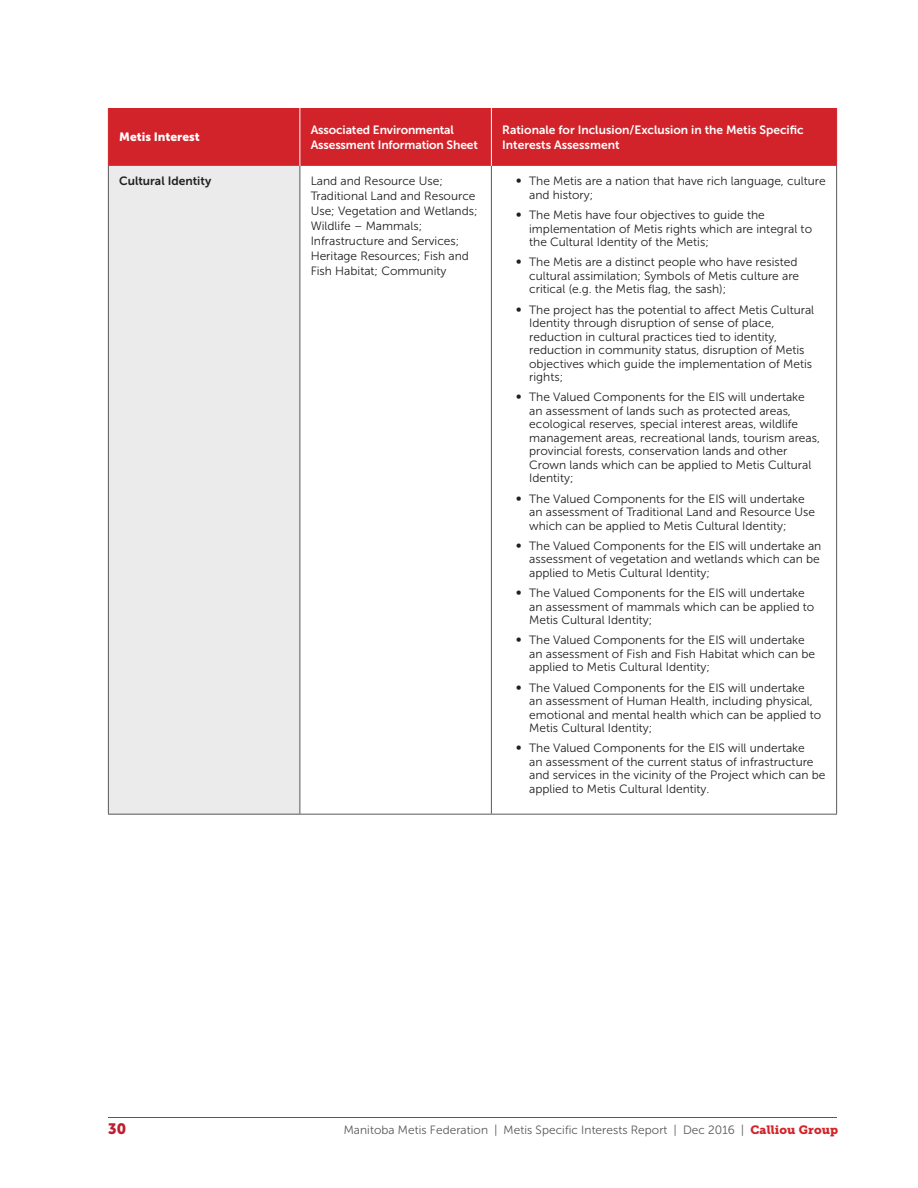
<style>
.page{position:relative;width:918px;height:1188px;background:#fff}
.page>*{position:absolute;margin:0;border:0;box-sizing:border-box;transform-origin:0 0}
.t1{font:15px "Museo Sans Rounded 900";color:#be1e2d}
.t2{font:12px/13.5px "Museo Sans 300";color:#231f20}
.t3{font:12px/14.4px "Museo Sans 700";color:#fff}
.t4{font:12px "Museo Sans Rounded 300";letter-spacing:.01em;color:#58595b}
.t5{font:12px "Museo Sans 700";color:#231f20}
.t6{font:12px "Museo Sans 900";color:#fff}
.s1{font-size:15px}
.s2{font-family:"Museo Slab 900";color:#d2232a}
</style>
<div class="page">
<hr style="left:108px;top:1117px;width:729px;height:1px;background:#58595b">
<div style="left:109px;top:108px;width:727px;height:58px;background:#d2232a"></div>
<div style="left:108px;top:166px;width:192px;height:648px;background:#ebebec"></div>
<hr style="left:300px;top:108px;width:1px;height:58px;background:#fff">
<hr style="left:491px;top:108px;width:1px;height:58px;background:#fff">
<hr style="left:300px;top:166px;width:1px;height:648px;background:#58595b">
<hr style="left:491px;top:166px;width:1px;height:648px;background:#58595b">
<hr style="left:836px;top:166px;width:1px;height:648px;background:#58595b">
<hr style="left:108px;top:814px;width:192px;height:1px;background:#58595b">
<hr style="left:300px;top:814px;width:191px;height:1px;background:#58595b">
<hr style="left:491px;top:814px;width:346px;height:1px;background:#58595b">
<hr style="left:108px;top:166px;width:1px;height:648px;background:#58595b">
<hr style="left:836px;top:108px;width:1px;height:58px;background:#d2232a">
<hr style="left:108px;top:108px;width:1px;height:58px;background:#d2232a">
<p class="t6" style="left:119px;top:130px;width:82px">Metis Interest</p>
<p class="t3" style="left:311px;top:123px;width:169px">Associated Environmental<br>Assessment Information Sheet</p>
<p class="t3" style="left:502px;top:123px;width:303px">Rationale for Inclusion/Exclusion in the Metis Specific<br>Interests Assessment</p>
<p class="t5" style="left:119px;top:174px;width:94px">Cultural Identity</p>
<p class="t2" style="left:311px;top:174px;width:168px;line-height:15px">Land and Resource Use;<br>Traditional Land and Resource<br>Use; Vegetation and Wetlands;<br>Wildlife – Mammals;<br>Infrastructure and Services;<br>Heritage Resources; Fish and<br>Fish Habitat; Community</p>
<p class="t2" style="left:529px;top:175px;width:298px;text-indent:-14px"><span class="s1">•</span> The Metis are a nation that have rich language, culture and history;</p>
<p class="t2" style="left:529px;top:208px;width:284px;text-indent:-14px"><span class="s1">•</span> The Metis have four objectives to guide the implementation of Metis rights which are integral to the Cultural Identity of the Metis;</p>
<p class="t2" style="left:529px;top:256px;width:272px;text-indent:-14px"><span class="s1">•</span> The Metis are a distinct people who have resisted cultural assimilation; Symbols of Metis culture are critical (e.g. the Metis flag, the sash);</p>
<p class="t2" style="left:529px;top:303px;width:287px;text-indent:-14px"><span class="s1">•</span> The project has the potential to affect Metis Cultural Identity through disruption of sense of place, reduction in cultural practices tied to identity, reduction in community status, disruption of Metis objectives which guide the implementation of Metis rights;</p>
<p class="t2" style="left:529px;top:391px;width:292px;text-indent:-14px"><span class="s1">•</span> The Valued Components for the EIS will undertake an assessment of lands such as protected areas, ecological reserves, special interest areas, wildlife management areas, recreational lands, tourism areas, provincial forests, conservation lands and other Crown lands which can be applied to Metis Cultural Identity;</p>
<p class="t2" style="left:529px;top:492px;width:288px;text-indent:-14px"><span class="s1">•</span> The Valued Components for the EIS will undertake an assessment of Traditional Land and Resource Use which can be applied to Metis Cultural Identity;</p>
<p class="t2" style="left:529px;top:539px;width:294px;text-indent:-14px"><span class="s1">•</span> The Valued Components for the EIS will undertake an assessment of vegetation and wetlands which can be applied to Metis Cultural Identity;</p>
<p class="t2" style="left:529px;top:586px;width:287px;text-indent:-14px"><span class="s1">•</span> The Valued Components for the EIS will undertake an assessment of mammals which can be applied to<br>Metis Cultural Identity;</p>
<p class="t2" style="left:529px;top:634px;width:287px;text-indent:-14px"><span class="s1">•</span> The Valued Components for the EIS will undertake an assessment of Fish and Fish Habitat which can be applied to Metis Cultural Identity;</p>
<p class="t2" style="left:529px;top:681px;width:294px;text-indent:-14px"><span class="s1">•</span> The Valued Components for the EIS will undertake<br>an assessment of Human Health, including physical, emotional and mental health which can be applied to Metis Cultural Identity;</p>
<p class="t2" style="left:529px;top:742px;width:298px;text-indent:-14px"><span class="s1">•</span> The Valued Components for the EIS will undertake<br>an assessment of the current status of infrastructure and services in the vicinity of the Project which can be applied to Metis Cultural Identity.</p>
<p class="t1" style="left:108px;top:1120px;width:20px">30</p>
<p class="t4" style="left:344px;top:1123px;width:496px">Manitoba Metis Federation | Metis Specific Interests Report | Dec 2016 | <span class="s2">Calliou Group</span></p>
</div>
